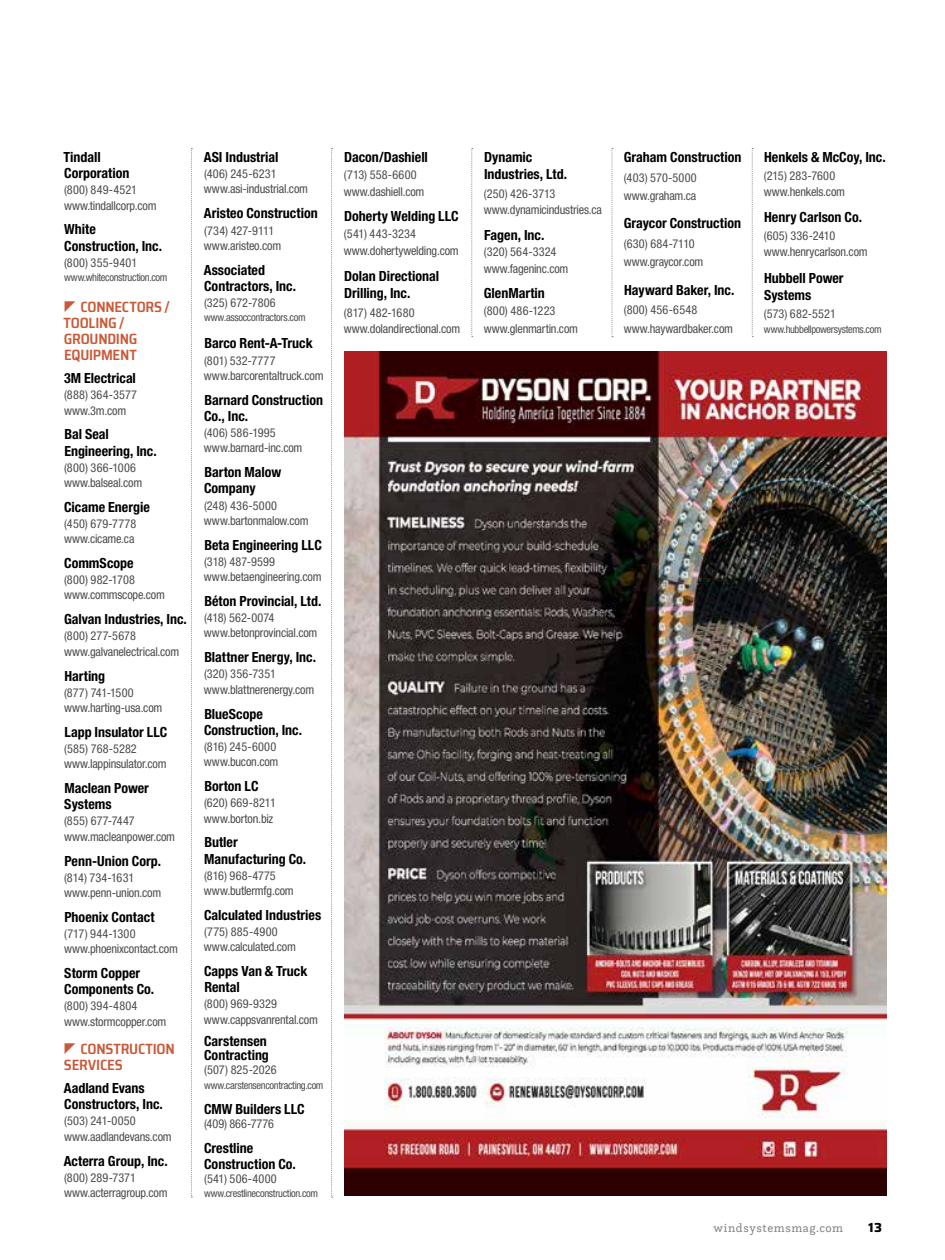
<style>
.page{position:relative;width:945px;height:1260px;background:#fff}
.page>*{position:absolute;margin:0;border:0;box-sizing:border-box;transform-origin:0 0}
.t1{font:600 semi-condensed 14.88px/16.1px "Saira";letter-spacing:-.015em;color:#c95a39}
.t2{font:700 condensed 14px/16.1px "Helvetica Neue";color:#000}
.t3{font:700 13.12px "Saira";color:#000}
.t4{font:condensed 12.25px/15.2px "Helvetica Neue";letter-spacing:-.01em;color:#4d4d4f}
.t5{font:condensed 12.25px/15.2px "Helvetica Neue";letter-spacing:.01em;color:#4d4d4f}
.t6{font:12.25px "Questa Slab";letter-spacing:.05em;color:#808285}
.t7{font:condensed 12.25px "Helvetica Neue";letter-spacing:.015em;color:#4d4d4f}
.t8{font:condensed 12.25px "Helvetica Neue";letter-spacing:.02em;color:#4d4d4f}
.t9{font:condensed 10.5px "Helvetica Neue";letter-spacing:-.03em;color:#4d4d4f}
</style>
<div class="page">
<svg style="left:191px;top:148px;width:1px;height:1050px"></svg>
<svg style="left:331px;top:148px;width:2px;height:1050px"></svg>
<svg style="left:471px;top:148px;width:2px;height:189px"></svg>
<svg style="left:612px;top:148px;width:1px;height:189px"></svg>
<svg style="left:752px;top:148px;width:1px;height:189px"></svg>
<img style="left:345px;top:351px;width:541px;height:845px">
<p class="t2" style="left:63px;top:149px;width:67px">Tindall<br>Corporation</p>
<p class="t4" style="left:64px;top:182px;width:94px">(800) 849-4521 www.tindallcorp.com</p>
<p class="t2" style="left:64px;top:221px;width:99px">White<br>Construction, Inc.</p>
<p class="t7" style="left:64px;top:255px;width:75px">(800) 355-9401</p>
<p class="t9" style="left:64px;top:271px;width:105px">www.whiteconstruction.com</p>
<p class="t1" style="left:63px;top:298px;width:108px;text-indent:17px">CONNECTORS /<br>TOOLING /<br>GROUNDING<br>EQUIPMENT</p>
<p class="t2" style="left:64px;top:370px;width:73px">3M Electrical</p>
<p class="t5" style="left:64px;top:387px;width:75px">(888) 364-3577 www.3m.com</p>
<p class="t2" style="left:64px;top:426px;width:94px">Bal Seal<br>Engineering, Inc.</p>
<p class="t4" style="left:64px;top:460px;width:80px">(800) 366-1006 www.balseal.com</p>
<p class="t2" style="left:64px;top:499px;width:87px">Cicame Energie</p>
<p class="t4" style="left:64px;top:516px;width:74px">(450) 679-7778 www.cicame.ca</p>
<p class="t2" style="left:64px;top:555px;width:71px">CommScope</p>
<p class="t4" style="left:64px;top:572px;width:102px">(800) 982-1708 www.commscope.com</p>
<p class="t2" style="left:64px;top:611px;width:124px">Galvan Industries, Inc.</p>
<p class="t4" style="left:64px;top:628px;width:117px">(800) 277-5678 www.galvanelectrical.com</p>
<p class="t2" style="left:64px;top:667px;width:42px">Harting</p>
<p class="t4" style="left:64px;top:685px;width:100px">(877) 741-1500 www.harting-usa.com</p>
<p class="t2" style="left:64px;top:724px;width:104px">Lapp Insulator LLC</p>
<p class="t4" style="left:64px;top:741px;width:104px">(585) 768-5282 www.lappinsulator.com</p>
<p class="t2" style="left:64px;top:780px;width:86px">Maclean Power<br>Systems</p>
<p class="t4" style="left:64px;top:813px;width:113px">(855) 677-7447 www.macleanpower.com</p>
<p class="t2" style="left:64px;top:852px;width:98px">Penn-Union Corp.</p>
<p class="t4" style="left:64px;top:870px;width:99px">(814) 734-1631 www.penn-union.com</p>
<p class="t2" style="left:64px;top:909px;width:92px">Phoenix Contact</p>
<p class="t4" style="left:64px;top:926px;width:115px">(717) 944-1300 www.phoenixcontact.com</p>
<p class="t2" style="left:64px;top:965px;width:92px">Storm Copper<br>Components Co.</p>
<p class="t4" style="left:64px;top:998px;width:104px">(800) 394-4804 www.stormcopper.com</p>
<p class="t1" style="left:64px;top:1041px;width:112px;text-indent:16px">CONSTRUCTION<br>SERVICES</p>
<p class="t2" style="left:64px;top:1080px;width:100px">Aadland Evans<br>Constructors, Inc.</p>
<p class="t4" style="left:64px;top:1113px;width:109px">(503) 241-0050 www.aadlandevans.com</p>
<p class="t2" style="left:64px;top:1152px;width:105px">Acterra Group, Inc.</p>
<p class="t4" style="left:64px;top:1170px;width:105px">(800) 289-7371 www.acterragroup.com</p>
<p class="t2" style="left:204px;top:149px;width:76px">ASI Industrial</p>
<p class="t4" style="left:204px;top:166px;width:106px">(406) 245-6231 www.asi-industrial.com</p>
<p class="t2" style="left:204px;top:205px;width:115px">Aristeo Construction</p>
<p class="t4" style="left:204px;top:222px;width:79px">(734) 427-9111 www.aristeo.com</p>
<p class="t2" style="left:204px;top:261px;width:94px">Associated<br>Contractors, Inc.</p>
<p class="t4" style="left:204px;top:295px;width:73px">(325) 672-7806</p>
<p class="t9" style="left:204px;top:312px;width:103px">www.assoccontractors.com</p>
<p class="t2" style="left:204px;top:335px;width:110px">Barco Rent-A-Truck</p>
<p class="t4" style="left:204px;top:353px;width:121px">(801) 532-7777 www.barcorentaltruck.com</p>
<p class="t2" style="left:204px;top:392px;width:121px">Barnard Construction<br>Co., Inc.</p>
<p class="t4" style="left:204px;top:425px;width:100px">(406) 586-1995 www.barnard-inc.com</p>
<p class="t2" style="left:204px;top:464px;width:79px">Barton Malow<br>Company</p>
<p class="t4" style="left:204px;top:497px;width:106px">(248) 436-5000 www.bartonmalow.com</p>
<p class="t2" style="left:204px;top:536px;width:119px">Beta Engineering LLC</p>
<p class="t4" style="left:204px;top:554px;width:119px">(318) 487-9599 www.betaengineering.com</p>
<p class="t2" style="left:204px;top:593px;width:119px">Béton Provincial, Ltd.</p>
<p class="t4" style="left:204px;top:610px;width:115px">(418) 562-0074 www.betonprovincial.com</p>
<p class="t2" style="left:204px;top:649px;width:113px">Blattner Energy, Inc.</p>
<p class="t4" style="left:204px;top:666px;width:112px">(320) 356-7351 www.blattnerenergy.com</p>
<p class="t2" style="left:204px;top:705px;width:99px">BlueScope<br>Construction, Inc.</p>
<p class="t4" style="left:204px;top:739px;width:76px">(816) 245-6000 www.bucon.com</p>
<p class="t2" style="left:204px;top:778px;width:56px">Borton LC</p>
<p class="t4" style="left:204px;top:795px;width:73px">(620) 669-8211 www.borton.biz</p>
<p class="t2" style="left:204px;top:834px;width:103px">Butler<br>Manufacturing Co.</p>
<p class="t4" style="left:204px;top:868px;width:91px">(816) 968-4775 www.butlermfg.com</p>
<p class="t2" style="left:204px;top:907px;width:119px">Calculated Industries</p>
<p class="t4" style="left:204px;top:924px;width:93px">(775) 885-4900 www.calculated.com</p>
<p class="t2" style="left:204px;top:963px;width:105px">Capps Van &amp; Truck<br>Rental</p>
<p class="t4" style="left:204px;top:996px;width:116px">(800) 969-9329 www.cappsvanrental.com</p>
<p class="t2" style="left:204px;top:1034px;width:66px;line-height:14px">Carstensen<br>Contracting</p>
<p class="t5" style="left:204px;top:1062px;width:74px">(507) 825-2026</p>
<p class="t9" style="left:204px;top:1079px;width:121px">www.carstensencontracting.com</p>
<p class="t2" style="left:204px;top:1100px;width:102px">CMW Builders LLC</p>
<p class="t4" style="left:204px;top:1116px;width:72px">(409) 866-7776</p>
<p class="t2" style="left:204px;top:1139px;width:93px">Crestline<br>Construction Co.</p>
<p class="t8" style="left:204px;top:1171px;width:74px">(541) 506-4000</p>
<p class="t9" style="left:204px;top:1187px;width:115px">www.crestlineconstruction.com</p>
<p class="t2" style="left:344px;top:149px;width:85px">Dacon/Dashiell</p>
<p class="t4" style="left:344px;top:166px;width:82px;line-height:16.8px">(713) 558-6600 www.dashiell.com</p>
<p class="t2" style="left:344px;top:208px;width:116px">Doherty Welding LLC</p>
<p class="t4" style="left:344px;top:225px;width:116px;line-height:16.8px">(541) 443-3234 www.dohertywelding.com</p>
<p class="t2" style="left:344px;top:267px;width:96px;line-height:16.8px">Dolan Directional<br>Drilling, Inc.</p>
<p class="t4" style="left:344px;top:304px;width:118px;line-height:16.8px">(817) 482-1680 www.dolandirectional.com</p>
<p class="t2" style="left:484px;top:149px;width:84px;line-height:16.6px">Dynamic<br>Industries, Ltd.</p>
<p class="t4" style="left:484px;top:185px;width:120px;line-height:16.6px">(250) 426-3713 www.dynamicindustries.ca</p>
<p class="t2" style="left:484px;top:226px;width:62px">Fagen, Inc.</p>
<p class="t4" style="left:484px;top:244px;width:86px;line-height:16.6px">(320) 564-3324 www.fageninc.com</p>
<p class="t2" style="left:484px;top:285px;width:63px">GlenMartin</p>
<p class="t4" style="left:484px;top:302px;width:96px;line-height:18px">(800) 486-1223 www.glenmartin.com</p>
<p class="t2" style="left:624px;top:149px;width:119px">Graham Construction</p>
<p class="t4" style="left:624px;top:168px;width:74px;line-height:18.6px">(403) 570-5000 www.graham.ca</p>
<p class="t2" style="left:624px;top:215px;width:119px">Graycor Construction</p>
<p class="t4" style="left:624px;top:234px;width:81px;line-height:18.6px">(630) 684-7110 www.graycor.com</p>
<p class="t2" style="left:624px;top:281px;width:112px">Hayward Baker, Inc.</p>
<p class="t4" style="left:624px;top:300px;width:111px;line-height:18.6px">(800) 456-6548 www.haywardbaker.com</p>
<p class="t2" style="left:764px;top:149px;width:123px">Henkels &amp; McCoy, Inc.</p>
<p class="t4" style="left:764px;top:167px;width:83px;line-height:16.6px">(215) 283-7600 www.henkels.com</p>
<p class="t2" style="left:764px;top:209px;width:99px">Henry Carlson Co.</p>
<p class="t4" style="left:764px;top:227px;width:106px;line-height:16.6px">(605) 336-2410 www.henrycarlson.com</p>
<p class="t2" style="left:764px;top:269px;width:81px;line-height:17.5px">Hubbell Power<br>Systems</p>
<p class="t4" style="left:764px;top:306px;width:74px">(573) 682-5521</p>
<p class="t9" style="left:764px;top:323px;width:119px">www.hubbellpowersystems.com</p>
<p class="t6" style="left:714px;top:1220px;width:131px">windsystemsmag.com</p>
<p class="t3" style="left:868px;top:1218px;width:15px">13</p>
</div>
